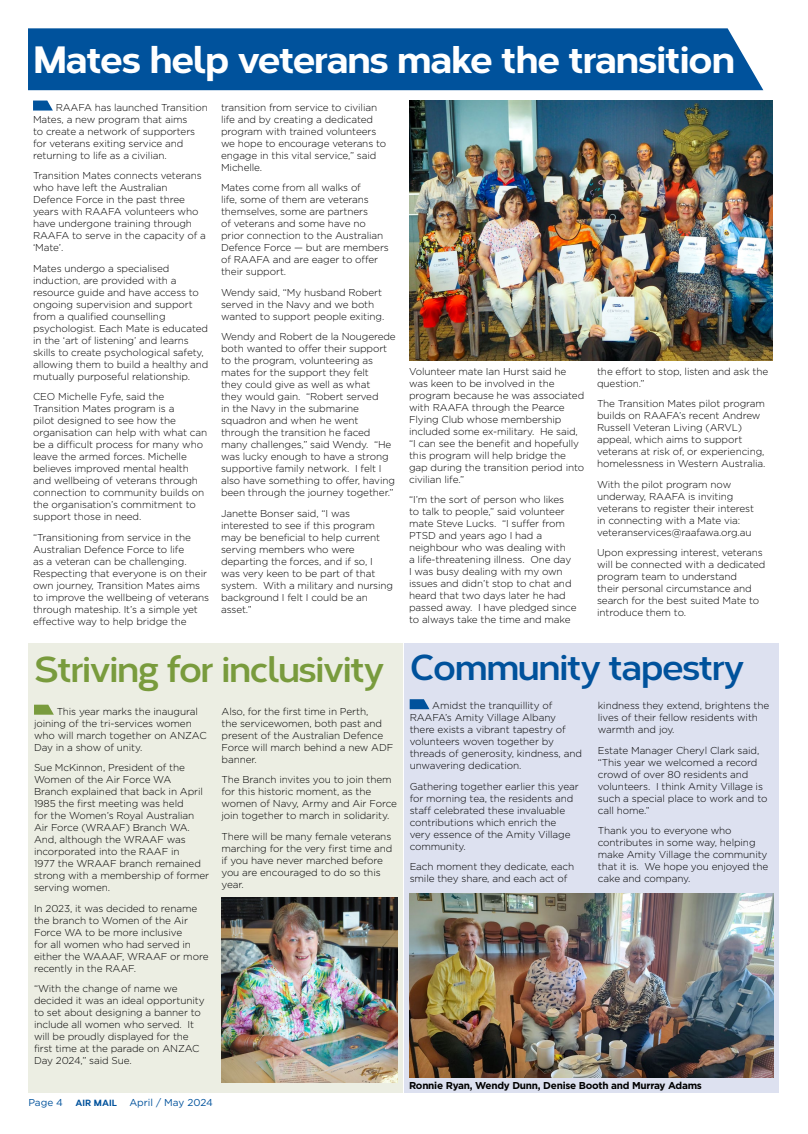
<style>
.page{position:relative;width:808px;height:1134px;background:#fff}
.page>*{position:absolute;margin:0;border:0;box-sizing:border-box;transform-origin:0 0}
.t1{font:800 38px "Corbert";letter-spacing:-.03em;color:#fff}
.t2{font:700 36px "Corbert";letter-spacing:-.04em;color:#799b3d}
.t3{font:700 36px "Corbert";letter-spacing:-.04em;color:#00529c}
.t4{font:300 10px/12px "Gotham";letter-spacing:-.01em;color:#000}
.t5{font:700 10px "Gotham";letter-spacing:-.025em;color:#000}
.t6{font:10px "Gotham";color:#00529c}
.s1{font-family:"Corbert";font-weight:800;font-size:9px}
</style>
<div class="page">
<div style="left:29px;top:643px;width:374px;height:449px;background:#eceee3"></div>
<div style="left:28px;top:28px;width:735px;height:62px;background:#00529c"></div>
<div style="left:405px;top:643px;width:374px;height:449px;background:#dde1f0"></div>
<svg style="left:33px;top:101px;width:20px;height:10px"></svg>
<img style="left:409px;top:100px;width:363px;height:260px">
<svg style="left:34px;top:705px;width:20px;height:10px"></svg>
<svg style="left:410px;top:699px;width:19px;height:10px"></svg>
<img style="left:221px;top:898px;width:176px;height:184px">
<img style="left:410px;top:893px;width:363px;height:185px">
<h1 class="t1" style="left:33px;top:29px;width:703px">Mates help veterans make the transition</h1>
<p class="t4" style="left:33px;top:101px;width:176px;text-indent:23px">RAAFA has launched Transition<br>Mates, a new program that aims<br>to create a network of supporters for veterans exiting service and returning to life as a civilian.</p>
<p class="t4" style="left:33px;top:169px;width:174px">Transition Mates connects veterans who have left the Australian<br>Defence Force in the past three years with RAAFA volunteers who have undergone training through<br>RAAFA to serve in the capacity of a ‘Mate’.</p>
<p class="t4" style="left:33px;top:262px;width:177px">Mates undergo a specialised induction, are provided with a resource guide and have access to ongoing supervision and support from a qualified counselling psychologist. Each Mate is educated in the ‘art of listening’ and learns skills to create psychological safety, allowing them to build a healthy and mutually purposeful relationship.</p>
<p class="t4" style="left:33px;top:390px;width:176px">CEO Michelle Fyfe, said the<br>Transition Mates program is a<br>pilot designed to see how the organisation can help with what can be a difficult process for many who leave the armed forces. Michelle believes improved mental health and wellbeing of veterans through connection to community builds on the organisation’s commitment to support those in need.</p>
<p class="t4" style="left:33px;top:531px;width:177px">“Transitioning from service in the Australian Defence Force to life<br>as a veteran can be challenging.<br>Respecting that everyone is on their own journey, Transition Mates aims to improve the wellbeing of veterans through mateship. It’s a simple yet effective way to help bridge the</p>
<p class="t4" style="left:221px;top:101px;width:167px">transition from service to civilian life and by creating a dedicated program with trained volunteers we hope to encourage veterans to engage in this vital service,” said<br>Michelle.</p>
<p class="t4" style="left:221px;top:181px;width:169px">Mates come from all walks of<br>life, some of them are veterans themselves, some are partners<br>of veterans and some have no prior connection to the Australian<br>Defence Force — but are members of RAAFA and are eager to offer their support.</p>
<p class="t4" style="left:221px;top:286px;width:165px">Wendy said, “My husband Robert served in the Navy and we both wanted to support people exiting.</p>
<p class="t4" style="left:221px;top:330px;width:176px">Wendy and Robert de la Nougerede both wanted to offer their support to the program, volunteering as mates for the support they felt<br>they could give as well as what<br>they would gain. “Robert served<br>in the Navy in the submarine squadron and when he went through the transition he faced many challenges,” said Wendy. “He was lucky enough to have a strong supportive family network. I felt I also have something to offer, having been through the journey together.”</p>
<p class="t4" style="left:221px;top:507px;width:174px">Janette Bonser said, “I was interested to see if this program may be beneficial to help current serving members who were departing the forces, and if so, I was very keen to be part of that system. With a military and nursing background I felt I could be an asset.”</p>
<p class="t4" style="left:597px;top:365px;width:173px">the effort to stop, listen and ask the question.”</p>
<p class="t4" style="left:597px;top:397px;width:170px">The Transition Mates pilot program builds on RAAFA’s recent Andrew Russell Veteran Living (ARVL) appeal, which aims to support veterans at risk of, or experiencing, homelessness in Western Australia.</p>
<p class="t4" style="left:597px;top:478px;width:158px">With the pilot program now underway, RAAFA is inviting veterans to register their interest in connecting with a Mate via: veteranservices@raafawa.org.au</p>
<p class="t4" style="left:597px;top:546px;width:170px">Upon expressing interest, veterans will be connected with a dedicated program team to understand<br>their personal circumstance and search for the best suited Mate to introduce them to.</p>
<p class="t4" style="left:409px;top:365px;width:177px">Volunteer mate Ian Hurst said he was keen to be involved in the program because he was associated with RAAFA through the Pearce<br>Flying Club whose membership included some ex-military. He said, “I can see the benefit and hopefully this program will help bridge the gap during the transition period into civilian life.”</p>
<p class="t4" style="left:409px;top:493px;width:169px">“I’m the sort of person who likes to talk to people,” said volunteer mate Steve Lucks. “I suffer from<br>PTSD and years ago I had a neighbour who was dealing with<br>a life-threatening illness. One day<br>I was busy dealing with my own issues and didn’t stop to chat and heard that two days later he had passed away. I have pledged since to always take the time and make</p>
<h2 class="t2" style="left:34px;top:641px;width:352px">Striving for inclusivity</h2>
<p class="t4" style="left:34px;top:705px;width:174px;text-indent:23px">This year marks the inaugural joining of the tri-services women who will march together on ANZAC<br>Day in a show of unity.</p>
<p class="t4" style="left:34px;top:761px;width:177px">Sue McKinnon, President of the<br>Women of the Air Force WA<br>Branch explained that back in April<br>1985 the first meeting was held<br>for the Women’s Royal Australian<br>Air Force (WRAAF) Branch WA.<br>And, although the WRAAF was incorporated into the RAAF in<br>1977 the WRAAF branch remained strong with a membership of former serving women.</p>
<p class="t4" style="left:34px;top:902px;width:176px">In 2023, it was decided to rename the branch to Women of the Air<br>Force WA to be more inclusive<br>for all women who had served in either the WAAAF, WRAAF or more recently in the RAAF.</p>
<p class="t4" style="left:34px;top:982px;width:172px">“With the change of name we decided it was an ideal opportunity to set about designing a banner to include all women who served. It will be proudly displayed for the first time at the parade on ANZAC<br>Day 2024,” said Sue.</p>
<p class="t4" style="left:222px;top:705px;width:173px">Also, for the first time in Perth,<br>the servicewomen, both past and present of the Australian Defence<br>Force will march behind a new ADF banner.</p>
<p class="t4" style="left:222px;top:773px;width:177px">The Branch invites you to join them for this historic moment, as the women of Navy, Army and Air Force join together to march in solidarity.</p>
<p class="t4" style="left:222px;top:830px;width:172px">There will be many female veterans marching for the very first time and if you have never marched before you are encouraged to do so this year.</p>
<p class="t6" style="left:28px;top:1097px;width:186px">Page 4 <span class="s1">AIR MAIL</span> April / May 2024</p>
<h2 class="t3" style="left:410px;top:640px;width:336px">Community tapestry</h2>
<p class="t4" style="left:410px;top:699px;width:174px;text-indent:23px">Amidst the tranquillity of<br>RAAFA’s Amity Village Albany there exists a vibrant tapestry of volunteers woven together by threads of generosity, kindness, and unwavering dedication.</p>
<p class="t4" style="left:410px;top:780px;width:171px">Gathering together earlier this year for morning tea, the residents and staff celebrated these invaluable contributions which enrich the very essence of the Amity Village community.</p>
<p class="t4" style="left:410px;top:860px;width:166px">Each moment they dedicate, each smile they share, and each act of</p>
<p class="t4" style="left:598px;top:699px;width:173px">kindness they extend, brightens the lives of their fellow residents with warmth and joy.</p>
<p class="t4" style="left:598px;top:744px;width:171px">Estate Manager Cheryl Clark said, “This year we welcomed a record crowd of over 80 residents and volunteers. I think Amity Village is such a special place to work and to call home.”</p>
<p class="t4" style="left:598px;top:824px;width:172px">Thank you to everyone who contributes in some way, helping make Amity Village the community that it is. We hope you enjoyed the cake and company.</p>
<p class="t5" style="left:409px;top:1080px;width:294px">Ronnie Ryan, Wendy Dunn, Denise Booth and Murray Adams</p>
</div>
